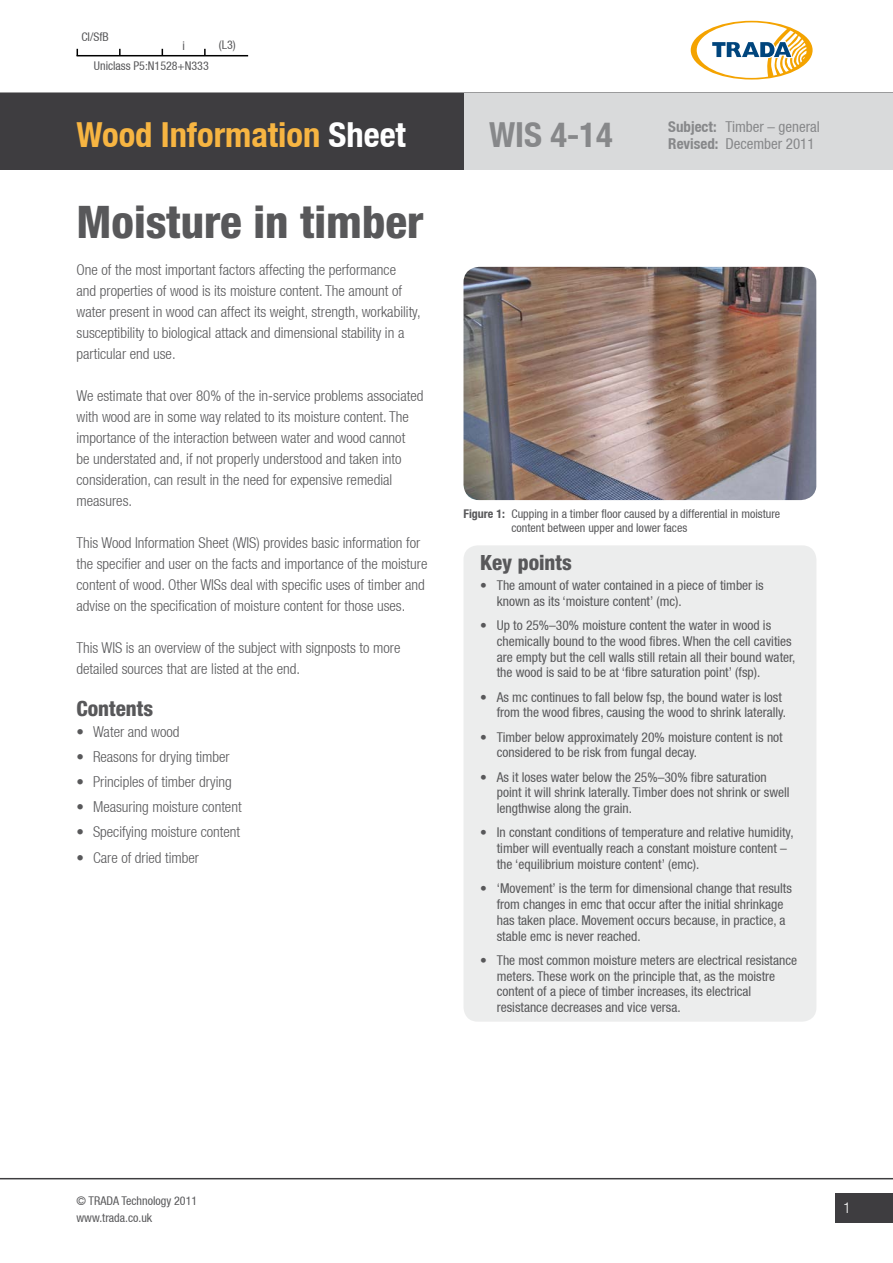
<style>
.page{position:relative;width:893px;height:1263px;background:#fff}
.page>*{position:absolute;margin:0;border:0;box-sizing:border-box;transform-origin:0 0}
.t1{font:800 condensed 45px "Helvetica Neue LT Std";color:#58585a}
.t2{font:700 condensed 34.5px "Helvetica Neue";color:#f7b542}
.t3{font:700 condensed 34.5px "Helvetica Neue";color:#87888a}
.t4{font:800 condensed 21px "Helvetica Neue LT Std";color:#58585a}
.t5{font:300 condensed 15px/21px "Helvetica Neue";color:#58585a}
.t6{font:condensed 15px/17px "Helvetica Neue";color:#87888a}
.t7{font:300 condensed 15px "Helvetica Neue";color:#fff}
.t8{font:condensed 13.5px/15.8px "Helvetica Neue";color:#58585a}
.t9{font:condensed 12px/17px "Helvetica Neue";color:#58585a}
.s1{color:#fff}
.s2{font-weight:700}
</style>
<div class="page">
<div style="left:835px;top:1193px;width:58px;height:30px;background:#3e3d40"></div>
<hr style="left:0;top:92px;width:893px;height:2px;background:#3e3d40">
<hr style="left:0;top:1178px;width:893px;height:1px;background:#3e3d40">
<svg style="left:691px;top:21px;width:122px;height:59px"></svg>
<div style="left:463px;top:94px;width:430px;height:76px;background:#d9dadb"></div>
<div style="left:0;top:94px;width:463px;height:76px;background:#3e3d40"></div>
<hr style="left:77px;top:55px;width:171px;height:1px;background:#000">
<svg style="left:119px;top:49px;width:2px;height:6px"></svg>
<svg style="left:204px;top:49px;width:2px;height:6px"></svg>
<div style="left:463px;top:545px;width:353px;height:477px;background:#eceded;border-radius:14px"></div>
<img style="left:463px;top:267px;width:353px;height:233px">
<p class="t9" style="left:81px;top:28px;width:29px">CI/SfB</p>
<p class="t9" style="left:183px;top:37px;width:4px">i</p>
<p class="t9" style="left:219px;top:37px;width:18px">(L3)</p>
<p class="t9" style="left:94px;top:57px;width:116px">Uniclass P5:N1528+N333</p>
<h2 class="t2" style="left:77px;top:114px;width:331px">Wood Information <span class="s1">Sheet</span></h2>
<h2 class="t3" style="left:489px;top:114px;width:125px">WIS 4-14</h2>
<h1 class="t1" style="left:77px;top:194px;width:349px">Moisture in timber</h1>
<p class="t6" style="left:668px;top:118px;width:153px"><span class="s2">Subject:</span> Timber – general<br><span class="s2">Revised:</span> December 2011</p>
<p class="t5" style="left:77px;top:259px;width:346px">One of the most important factors affecting the performance<br>and properties of wood is its moisture content. The amount of water present in wood can affect its weight, strength, workability, susceptibility to biological attack and dimensional stability in a particular end use.</p>
<p class="t5" style="left:77px;top:385px;width:348px">We estimate that over 80% of the in-service problems associated with wood are in some way related to its moisture content. The importance of the interaction between water and wood cannot<br>be understated and, if not properly understood and taken into consideration, can result in the need for expensive remedial measures.</p>
<p class="t5" style="left:77px;top:532px;width:352px">This Wood Information Sheet (WIS) provides basic information for the specifier and user on the facts and importance of the moisture content of wood. Other WISs deal with specific uses of timber and advise on the specification of moisture content for those uses.</p>
<p class="t5" style="left:77px;top:637px;width:325px">This WIS is an overview of the subject with signposts to more detailed sources that are listed at the end.</p>
<h3 class="t4" style="left:77px;top:695px;width:78px">Contents</h3>
<p class="t5" style="left:77px;top:720px;width:104px">• Water and wood</p>
<p class="t5" style="left:77px;top:746px;width:155px">• Reasons for drying timber</p>
<p class="t5" style="left:77px;top:771px;width:157px">• Principles of timber drying</p>
<p class="t5" style="left:77px;top:796px;width:167px">• Measuring moisture content</p>
<p class="t5" style="left:77px;top:821px;width:165px">• Specifying moisture content</p>
<p class="t5" style="left:77px;top:847px;width:124px">• Care of dried timber</p>
<p class="t9" style="left:511px;top:506px;width:270px;line-height:14.4px;text-indent:-48px"><span class="s2">Figure 1:</span> Cupping in a timber floor caused by a differential in moisture content between upper and lower faces</p>
<h3 class="t4" style="left:480px;top:550px;width:93px">Key points</h3>
<p class="t8" style="left:497px;top:577px;width:268px;text-indent:-16px">• The amount of water contained in a piece of timber is known as its ‘moisture content’ (mc).</p>
<p class="t8" style="left:497px;top:617px;width:300px;text-indent:-16px">• Up to 25%–30% moisture content the water in wood is chemically bound to the wood fibres. When the cell cavities are empty but the cell walls still retain all their bound water, the wood is said to be at ‘fibre saturation point’ (fsp).</p>
<p class="t8" style="left:497px;top:689px;width:291px;text-indent:-16px">• As mc continues to fall below fsp, the bound water is lost from the wood fibres, causing the wood to shrink laterally.</p>
<p class="t8" style="left:497px;top:729px;width:287px;text-indent:-16px">• Timber below approximately 20% moisture content is not considered to be risk from fungal decay.</p>
<p class="t8" style="left:497px;top:769px;width:294px;text-indent:-16px">• As it loses water below the 25%–30% fibre saturation point it will shrink laterally. Timber does not shrink or swell lengthwise along the grain.</p>
<p class="t8" style="left:497px;top:825px;width:298px;text-indent:-16px">• In constant conditions of temperature and relative humidity, timber will eventually reach a constant moisture content – the ‘equilibrium moisture content’ (emc).</p>
<p class="t8" style="left:497px;top:880px;width:297px;text-indent:-16px">• ‘Movement’ is the term for dimensional change that results from changes in emc that occur after the initial shrinkage has taken place. Movement occurs because, in practice, a stable emc is never reached.</p>
<p class="t8" style="left:497px;top:952px;width:302px;text-indent:-16px">• The most common moisture meters are electrical resistance meters. These work on the principle that, as the moistre content of a piece of timber increases, its electrical resistance decreases and vice versa.</p>
<p class="t9" style="left:77px;top:1192px;width:122px">© TRADA Technology 2011 www.trada.co.uk</p>
<p class="t7" style="left:843px;top:1199px;width:9px">1</p>
</div>
